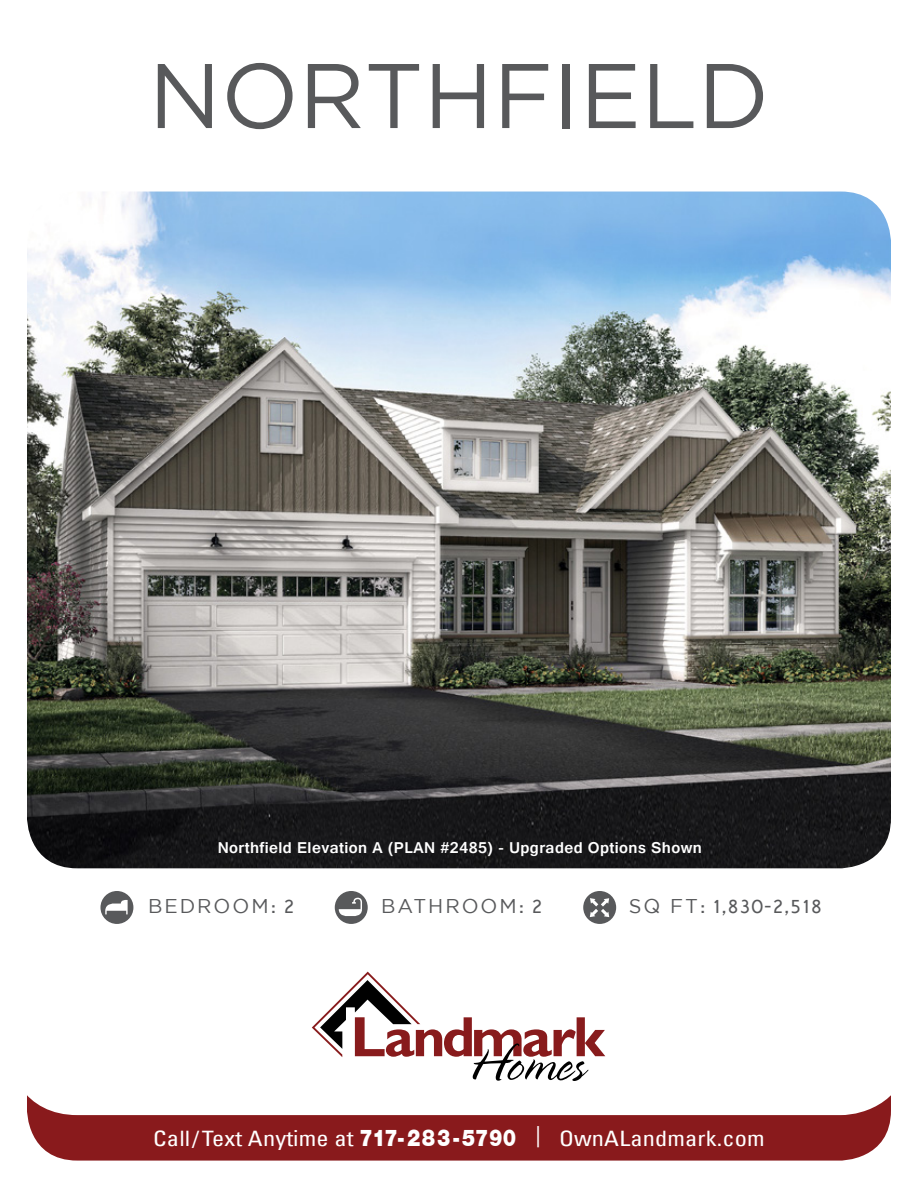
<style>
.page{position:relative;width:918px;height:1188px;background:#fff}
.page>*{position:absolute;margin:0;border:0;box-sizing:border-box;transform-origin:0 0}
.t1{font:91.5px "Gotham";color:#58595b}
.t2{font:condensed 21.3px "Univers";letter-spacing:.005em;color:#fff;scale:1.15 1}
.t3{font:19.95px "Gotham";letter-spacing:.1em;color:#58595b}
.t4{font:19.95px "Gautami";letter-spacing:.025em;color:#58595b}
.t5{font:700 16.5px "Gautami";letter-spacing:.025em;color:#fff}
.s1{font-family:"Gautami"}
.s2{font-family:"Gotham"}
.s3{font-family:"Nimbus San Nov D Blac";font-stretch:normal;font-size:24.45px}
</style>
<div class="page">
<div style="left:27px;top:528px;width:864px;height:633px;background:#891a1c;border-radius:50px"></div>
<div style="left:17px;top:357px;width:884px;height:748px;background:#fff;border-radius:60px"></div>
<div style="left:8px;top:347px;width:903px;height:768px;border:20px solid #fff;border-radius:60px"></div>
<svg style="left:312px;top:972px;width:293px;height:109px"></svg>
<div style="left:100px;top:891px;width:33px;height:33px;background:#58595b;border-radius:50%"></div>
<svg style="left:105px;top:900px;width:23px;height:14px"></svg>
<div style="left:335px;top:891px;width:33px;height:33px;background:#58595b;border-radius:50%"></div>
<svg style="left:338px;top:898px;width:24px;height:18px"></svg>
<div style="left:583px;top:891px;width:33px;height:33px;background:#58595b;border-radius:50%"></div>
<svg style="left:589px;top:898px;width:21px;height:19px"></svg>
<img style="left:27px;top:192px;width:864px;height:676px">
<h1 class="t1" style="left:149px;top:45px;width:622px">NORTHFIELD</h1>
<p class="t5" style="left:218px;top:838px;width:486px">Northfield Elevation A (PLAN #2485) - Upgraded Options Shown</p>
<p class="t3" style="left:148px;top:895px;width:148px">BEDROOM<span class="s1">: 2</span></p>
<p class="t3" style="left:381px;top:895px;width:163px">BATHROOM<span class="s1">: 2</span></p>
<p class="t4" style="left:629px;top:895px;width:195px"><span class="s2">SQ FT</span>: 1,830-2,518</p>
<p class="t2" style="left:153px;top:1124px;width:533px">Call/Text Anytime at <span class="s3">717- 283 - 5790</span> | OwnALandmark.com</p>
</div>
